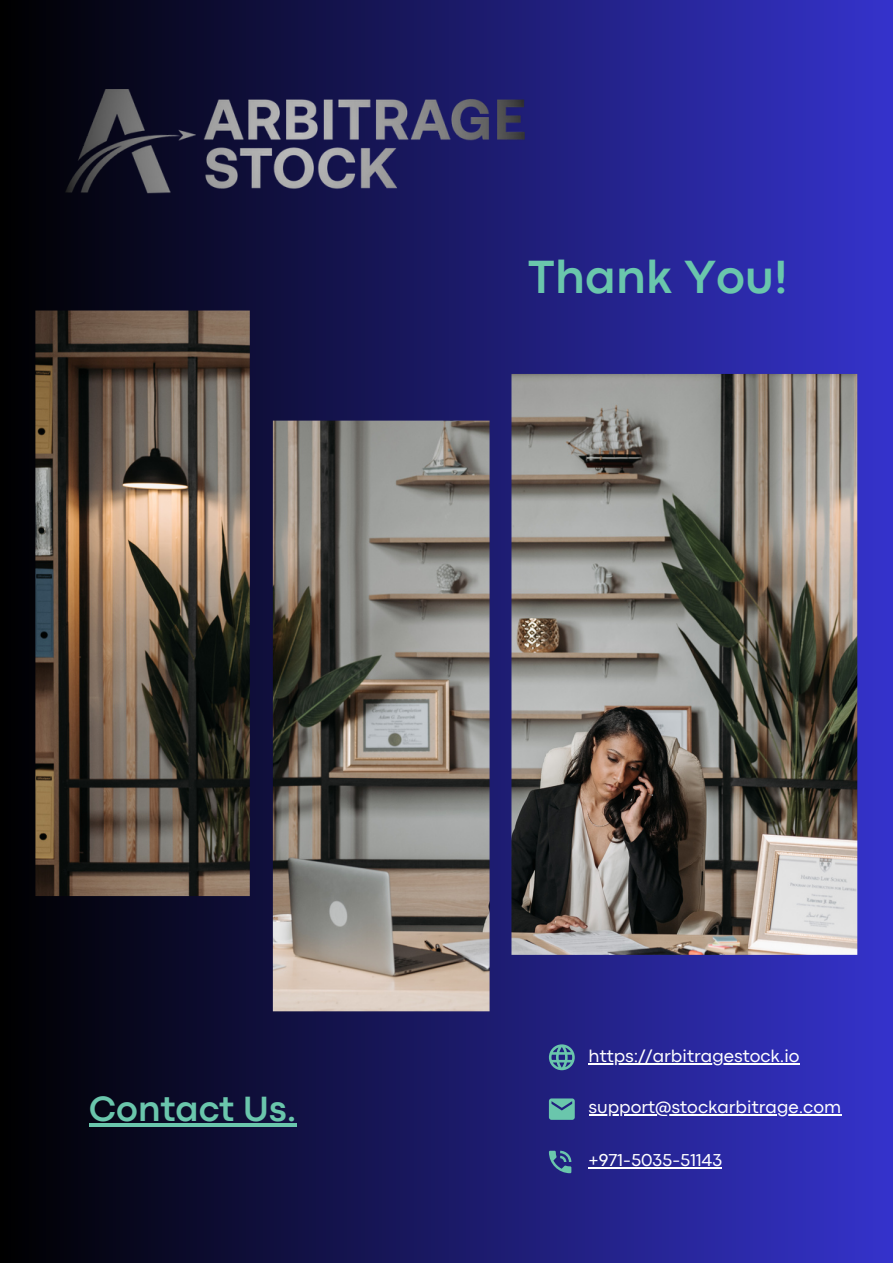
<style>
.page{position:relative;width:893px;height:1264px;background:#fff}
.page>*{position:absolute;margin:0;border:0;box-sizing:border-box;transform-origin:0 0}
.t1{font:700 48.6px "Codec Pro";color:#6ac6ac}
.t2{font:700 36.6px "Codec Pro";color:#6ac6ac}
.t3{font:18px "Codec Pro";color:#fff}
</style>
<div class="page">
<div style="left:0;top:0;width:892px;height:1262px;background:linear-gradient(to right,#000,#3533cb)"></div>
<hr style="left:588px;top:1063px;width:211px;height:1px;background:#fff">
<svg style="left:549px;top:1044px;width:25px;height:26px"></svg>
<svg style="left:549px;top:1098px;width:25px;height:21px"></svg>
<hr style="left:588px;top:1114px;width:253px;height:1px;background:#fff">
<svg style="left:549px;top:1150px;width:22px;height:23px"></svg>
<hr style="left:588px;top:1167px;width:134px;height:1px;background:#fff">
<svg style="left:89px;top:1122px;width:207px;height:4px"></svg>
<img style="left:65px;top:89px;width:462px;height:105px">
<img style="left:35px;top:310px;width:822px;height:701px">
<p class="t1" style="left:528px;top:260px;width:261px">Thank You!</p>
<p class="t2" style="left:89px;top:1095px;width:209px">Contact Us.</p>
<p class="t3" style="left:588px;top:1049px;width:212px">https://arbitragestock.io</p>
<p class="t3" style="left:588px;top:1101px;width:254px">support@stockarbitrage.com</p>
<p class="t3" style="left:588px;top:1154px;width:135px">+971-5035-51143</p>
</div>
